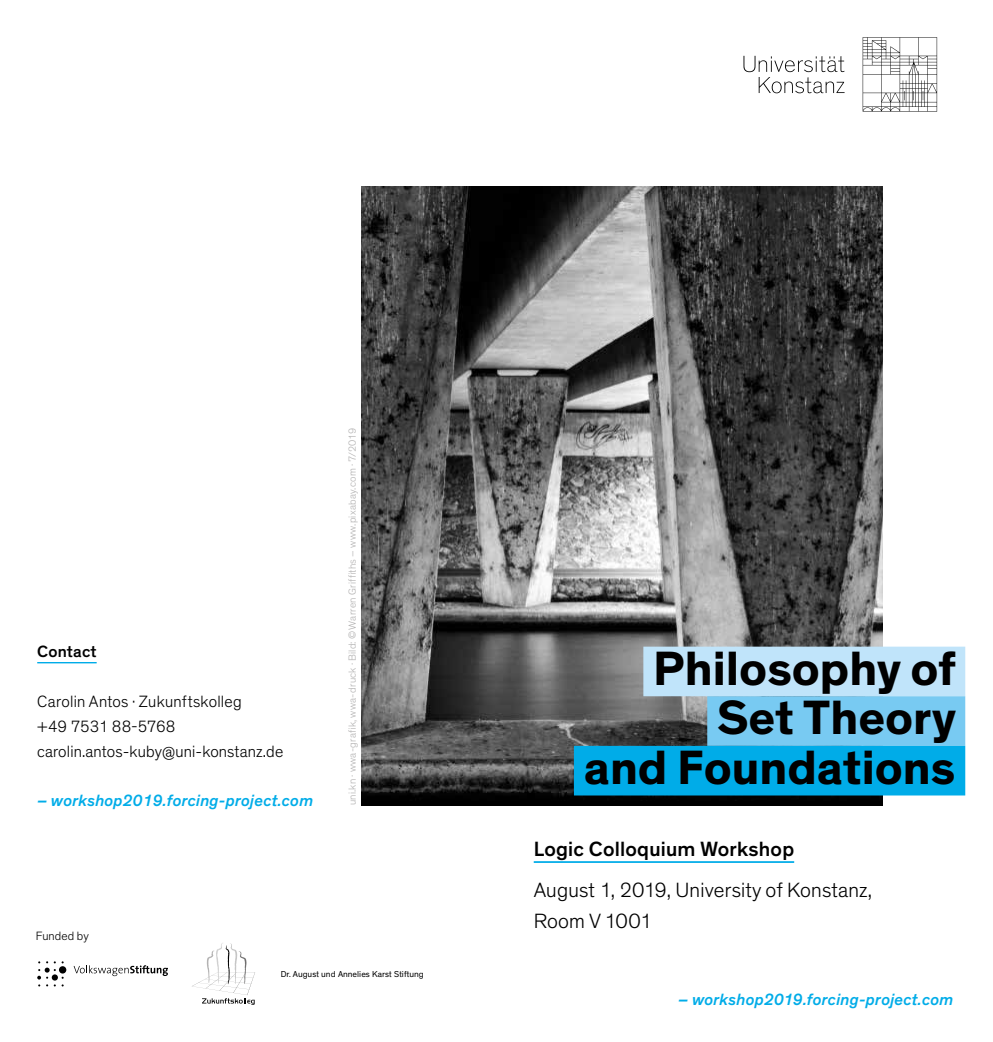
<style>
.page{position:relative;width:993px;height:1042px;background:#fff}
.page>*{position:absolute;margin:0;border:0;box-sizing:border-box;transform-origin:0 0}
.t1{font:700 49px/49.5px "Theinhardt";color:#000;text-align:right}
.t2{font:300 21px/31px "Theinhardt";letter-spacing:.01em;color:#000}
.t3{font:500 21px "Theinhardt";letter-spacing:.01em;color:#000}
.t4{font:300 16.62px/24.8px "Theinhardt";letter-spacing:.01em;color:#000}
.t5{font:italic 500 16.62px "Theinhardt";letter-spacing:.01em;color:#00ace8}
.t6{font:500 16.62px "Theinhardt";letter-spacing:.01em;color:#000}
.t7{font:300 12.25px "Theinhardt";letter-spacing:.01em;color:#000}
.t8{font:300 10.5px "Theinhardt";letter-spacing:.025em;color:#b3b2b2}
.t9{font:8.75px "Theinhardt";color:#000}
</style>
<div class="page">
<img style="left:361px;top:187px;width:521px;height:619px">
<hr style="left:37px;top:662px;width:60px;height:1px;background:#00ace8">
<div style="left:643px;top:646px;width:321px;height:50px;background:#c0e4fa"></div>
<div style="left:707px;top:696px;width:257px;height:50px;background:#78caf2"></div>
<div style="left:573px;top:746px;width:391px;height:49px;background:#00ace8"></div>
<hr style="left:533px;top:861px;width:260px;height:2px;background:#00ace8">
<svg style="left:192px;top:943px;width:63px;height:62px"></svg>
<svg style="left:74px;top:965px;width:94px;height:11px"></svg>
<div style="left:59px;top:966px;width:7px;height:7px;background:#000;border-radius:50%"></div>
<svg style="left:37px;top:961px;width:27px;height:25px"></svg>
<svg style="left:743px;top:56px;width:101px;height:37px"></svg>
<svg style="left:862px;top:37px;width:74px;height:75px"></svg>
<p class="t6" style="left:37px;top:642px;width:61px">Contact</p>
<p class="t4" style="left:37px;top:689px;width:247px">Carolin Antos · Zukunftskolleg<br>+49 7531 88-5768 carolin.antos-kuby@uni-konstanz.de</p>
<p class="t5" style="left:37px;top:791px;width:277px">– workshop2019.forcing-project.com</p>
<p class="t8" style="left:346px;top:805px;width:379px;rotate:-90deg">uni.kn · wwa-grafik, wwa-druck · Bild: © Warren Griffiths – www.pixabay.com · 7/2019</p>
<p class="t7" style="left:36px;top:929px;width:55px">Funded by</p>
<p class="t9" style="left:280px;top:968px;width:145px">Dr. August und Annelies Karst Stiftung</p>
<h1 class="t1" style="left:583px;top:645px;width:374px">Philosophy of<br>Set Theory<br>and Foundations</h1>
<p class="t3" style="left:533px;top:836px;width:262px">Logic Colloquium Workshop</p>
<p class="t2" style="left:533px;top:874px;width:340px">August 1, 2019, University of Konstanz,<br>Room V 1001</p>
<p class="t5" style="left:678px;top:989px;width:276px">– workshop2019.forcing-project.com</p>
</div>
